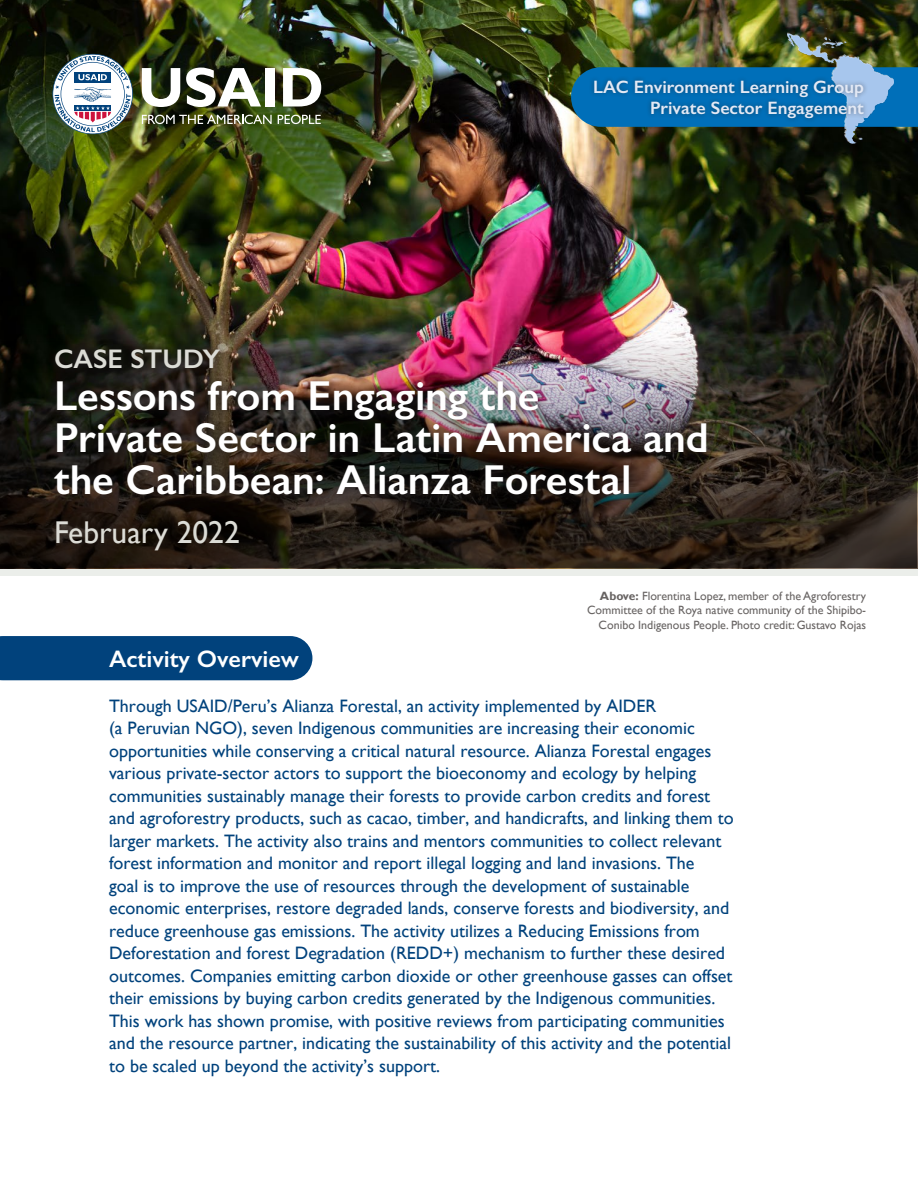
<style>
.page{position:relative;width:918px;height:1188px;background:#fff}
.page>*{position:absolute;margin:0;border:0;box-sizing:border-box;transform-origin:0 0}
.t1{font:600 42px/42px "Gill Sans";color:#fff}
.t2{font:31.5px "Gill Sans";color:#dcdcd6}
.t3{font:600 27px "Gill Sans";color:#dcdcd6}
.t4{font:600 24px "Gill Sans";color:#fff}
.t5{font:18px/22.5px "Gill Sans";color:#01427c}
.t6{font:600 18px/21px "Gill Sans";color:#e3e9f5;text-align:right}
.t7{font:12px/14.4px "Gill Sans";color:#676362;text-align:right}
.s1{font-weight:700}
</style>
<div class="page">
<img style="left:0;top:0;width:918px;height:568px">
<svg style="left:1px;top:341px;width:916px;height:227px;background:#231c14"></svg>
<svg style="left:142px;top:68px;width:38px;height:39px"></svg>
<svg style="left:142px;top:115px;width:130px;height:9px"></svg>
<svg style="left:278px;top:115px;width:43px;height:9px"></svg>
<svg style="left:186px;top:68px;width:75px;height:39px"></svg>
<div style="left:265px;top:68px;width:10px;height:38px;background:#fff"></div>
<svg style="left:283px;top:68px;width:38px;height:38px"></svg>
<svg style="left:52px;top:54px;width:81px;height:80px"></svg>
<svg style="left:571px;top:67px;width:347px;height:60px;background:#0d71ae"></svg>
<div style="left:47px;top:341px;width:671px;height:166px;background:#231f20;opacity:.78"></div>
<img style="left:787px;top:28px;width:106px;height:115px">
<div style="left:589px;top:75px;width:280px;height:48px;background:#231f20;opacity:.45"></div>
<div style="left:0;top:636px;width:312px;height:44px;background:#01427c"></div>
<p class="t6" style="left:593px;top:76px;width:272px">LAC Environment Learning Group<br>Private Sector Engagement</p>
<p class="t3" style="left:54px;top:343px;width:168px">CASE STUDY</p>
<h1 class="t1" style="left:54px;top:375px;width:656px">Lessons from Engaging the<br>Private Sector in Latin America and the Caribbean: Alianza Forestal</h1>
<p class="t2" style="left:54px;top:514px;width:187px">February 2022</p>
<p class="t7" style="left:587px;top:588px;width:281px"><span class="s1">Above:</span> Florentina Lopez, member of the Agroforestry<br>Committee of the Roya native community of the Shipibo-<br>Conibo Indigenous People. Photo credit: Gustavo Rojas</p>
<h2 class="t4" style="left:109px;top:644px;width:191px">Activity Overview</h2>
<p class="t5" style="left:109px;top:694px;width:626px">Through USAID/Peru’s Alianza Forestal, an activity implemented by AIDER<br>(a Peruvian NGO), seven Indigenous communities are increasing their economic opportunities while conserving a critical natural resource. Alianza Forestal engages various private-sector actors to support the bioeconomy and ecology by helping communities sustainably manage their forests to provide carbon credits and forest and agroforestry products, such as cacao, timber, and handicrafts, and linking them to larger markets. The activity also trains and mentors communities to collect relevant forest information and monitor and report illegal logging and land invasions. The<br>goal is to improve the use of resources through the development of sustainable economic enterprises, restore degraded lands, conserve forests and biodiversity, and reduce greenhouse gas emissions. The activity utilizes a Reducing Emissions from Deforestation and forest Degradation (REDD+) mechanism to further these desired outcomes. Companies emitting carbon dioxide or other greenhouse gasses can offset their emissions by buying carbon credits generated by the Indigenous communities.<br>This work has shown promise, with positive reviews from participating communities and the resource partner, indicating the sustainability of this activity and the potential to be scaled up beyond the activity’s support.</p>
</div>
